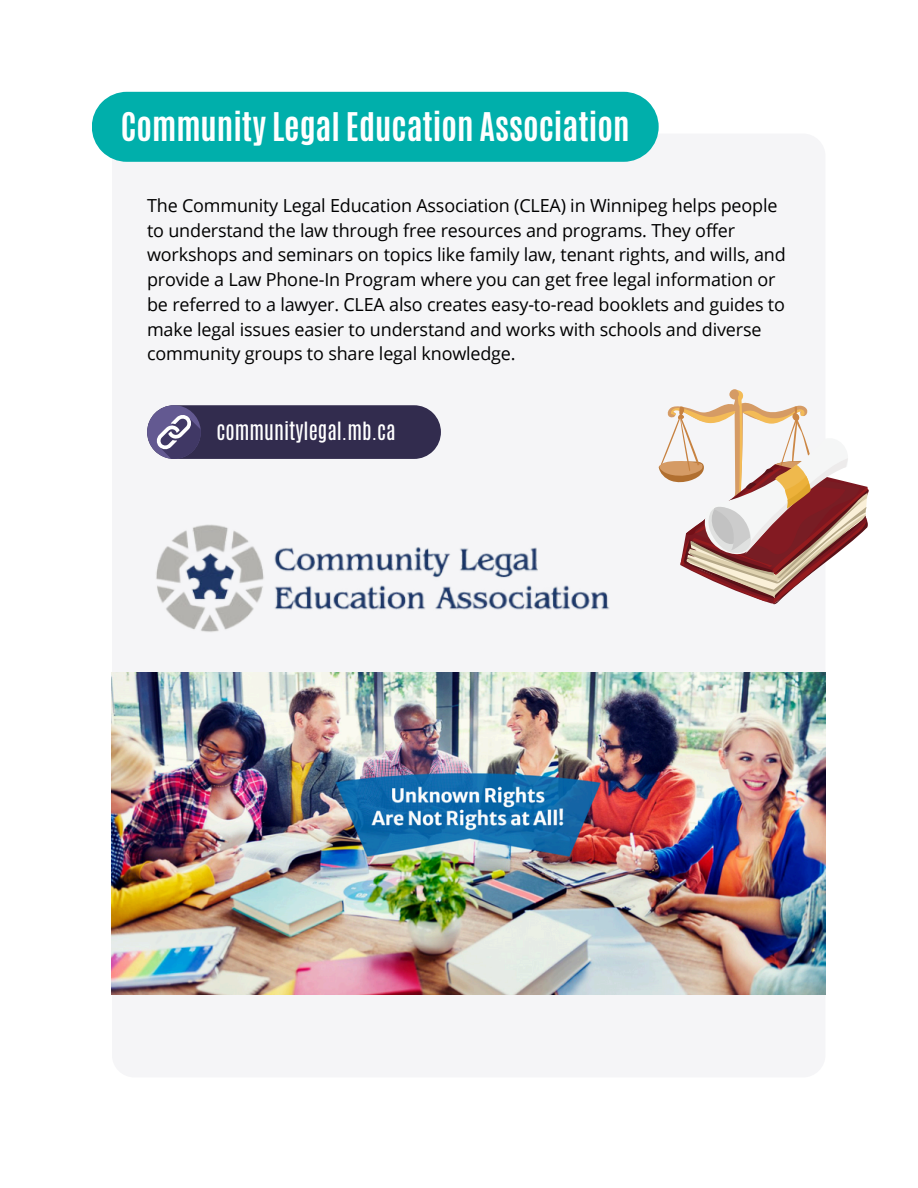
<style>
.page{position:relative;width:918px;height:1188px;background:#fff}
.page>*{position:absolute;margin:0;border:0;box-sizing:border-box;transform-origin:0 0}
.t1{font:700 33px "Antonio";color:#fff}
.t2{font:21px "Antonio";color:#fff}
.t3{font:18px/24.8px "Open Sans";letter-spacing:-.01em;color:#000}
</style>
<div class="page">
<div style="left:112px;top:134px;width:713px;height:943px;background:#f5f5f7;border-radius:22px"></div>
<img style="left:156px;top:524px;width:454px;height:108px">
<div style="left:92px;top:92px;width:567px;height:70px;background:#00afab"></div>
<img style="left:112px;top:673px;width:713px;height:322px">
<svg style="left:147px;top:405px;width:294px;height:54px;background:#433d5f"></svg>
<svg style="left:659px;top:389px;width:210px;height:216px"></svg>
<p class="t1" style="left:121px;top:103px;width:510px">Community Legal Education Association</p>
<h2 class="t3" style="left:147px;top:193px;width:640px">The Community Legal Education Association (CLEA) in Winnipeg helps people to understand the law through free resources and programs. They offer workshops and seminars on topics like family law, tenant rights, and wills, and provide a Law Phone-In Program where you can get free legal information or be referred to a lawyer. CLEA also creates easy-to-read booklets and guides to make legal issues easier to understand and works with schools and diverse community groups to share legal knowledge.</h2>
<p class="t2" style="left:216px;top:416px;width:181px">communitylegal.mb.ca</p>
</div>
